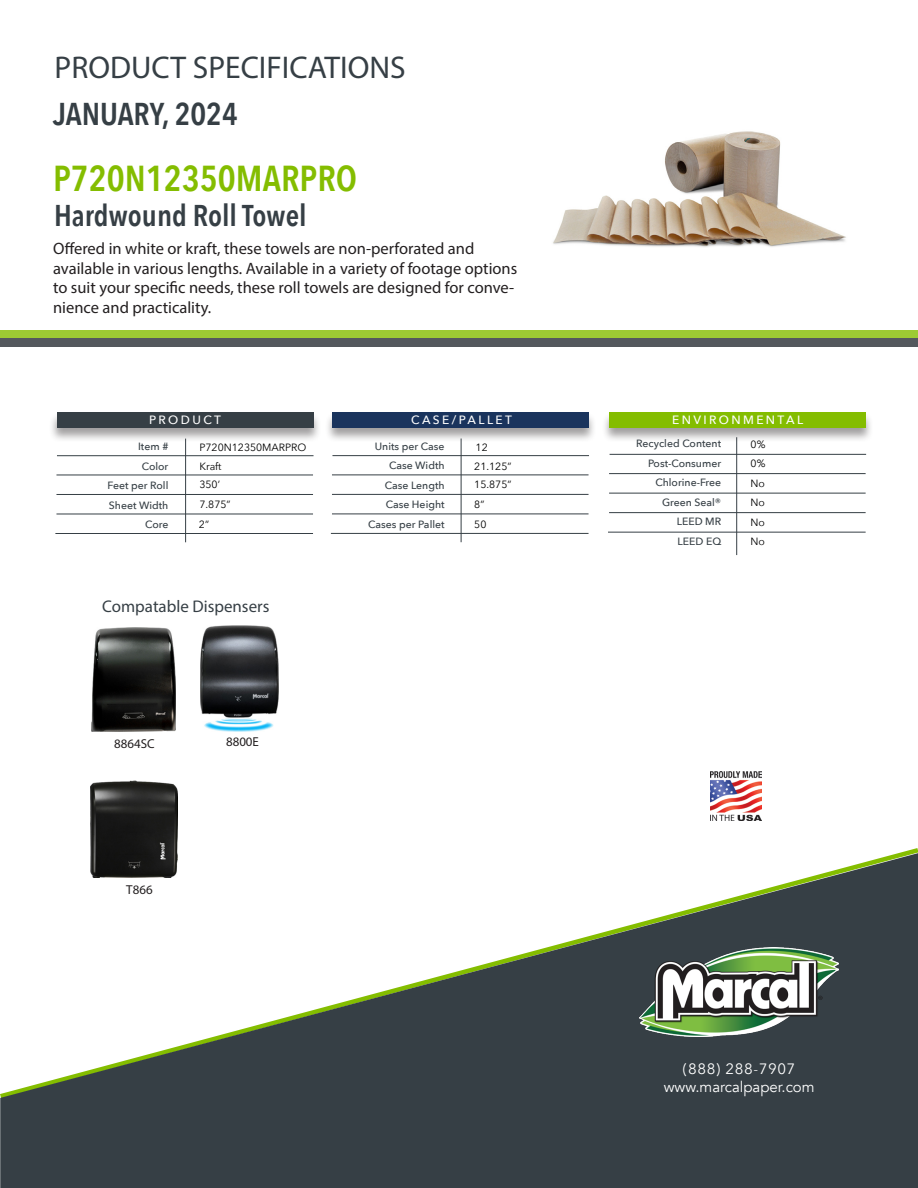
<style>
.page{position:relative;width:918px;height:1188px;background:#fff}
.page>*{position:absolute;margin:0;border:0;box-sizing:border-box;transform-origin:0 0}
.Heading_3_-_left{font:600 36px "Avenir Next Condensed";color:#84bd00}
.Small_body_text-_left{font:31.5px "Myriad Pro";color:#363f45}
.Small_body_text-_left-2{font:600 31.5px "Avenir Next Condensed";color:#363f45}
.Heading_3_-_left-2{font:600 30px "Avenir Next Condensed";color:#363f45}
.t1{font:16.95px "Myriad Pro";color:#363f45}
.t2{font:16.5px/19.8px "Myriad Pro";color:#231f20}
.Small_body_text-_left-3{font:15px "Avenir";color:#fff}
.Small_body_text-_left-4{font:15px "Avenir Next";letter-spacing:.04em;color:#fff}
.t3{font:12.9px "Myriad Pro";color:#231f20}
.t4{font:500 12px "Avenir Next";letter-spacing:.2em;color:#fff}
.t5{font:500 10.5px "Avenir Next";color:#363f45}
.t6{font:10.5px "Avenir Next";color:#000}
</style>
<div class="page">
<img style="left:553px;top:131px;width:293px;height:116px">
<svg style="left:0;top:853px;width:918px;height:335px;fill:#363f45"></svg>
<img style="left:640px;top:948px;width:198px;height:89px">
<div style="left:1px;top:330px;width:917px;height:9px;background:#9dca33"></div>
<div style="left:1px;top:339px;width:917px;height:8px;background:#54585d"></div>
<div style="left:199px;top:459px;width:114px;height:17px;border:1px solid #fff"></div>
<div style="left:49px;top:412px;width:272px;height:30px;background:#231f20;opacity:.43"></div>
<div style="left:57px;top:413px;width:257px;height:15px;background:#363f45"></div>
<hr style="left:185px;top:439px;width:1px;height:103px;background:#363f45">
<hr style="left:57px;top:455px;width:257px;height:1px;background:#363f45">
<hr style="left:56px;top:475px;width:257px;height:1px;background:#363f45">
<hr style="left:56px;top:494px;width:257px;height:1px;background:#363f45">
<hr style="left:56px;top:514px;width:257px;height:1px;background:#363f45">
<hr style="left:55px;top:533px;width:258px;height:1px;background:#363f45">
<div style="left:325px;top:412px;width:272px;height:30px;background:#231f20;opacity:.43"></div>
<div style="left:332px;top:413px;width:257px;height:15px;background:#1a345d"></div>
<hr style="left:332px;top:455px;width:257px;height:1px;background:#363f45">
<hr style="left:332px;top:494px;width:257px;height:1px;background:#363f45">
<hr style="left:331px;top:533px;width:258px;height:1px;background:#363f45">
<hr style="left:461px;top:439px;width:1px;height:103px;background:#363f45">
<hr style="left:332px;top:475px;width:257px;height:1px;background:#363f45">
<hr style="left:332px;top:514px;width:257px;height:1px;background:#363f45">
<hr style="left:736px;top:437px;width:1px;height:118px;background:#363f45">
<hr style="left:610px;top:454px;width:256px;height:1px;background:#363f45">
<hr style="left:609px;top:473px;width:257px;height:1px;background:#363f45">
<hr style="left:609px;top:493px;width:257px;height:1px;background:#363f45">
<hr style="left:609px;top:512px;width:257px;height:1px;background:#363f45">
<hr style="left:608px;top:532px;width:258px;height:1px;background:#363f45">
<img style="left:710px;top:772px;width:51px;height:48px">
<img style="left:92px;top:628px;width:84px;height:103px">
<img style="left:201px;top:626px;width:77px;height:105px">
<img style="left:90px;top:780px;width:87px;height:98px">
<div style="left:601px;top:412px;width:272px;height:30px;background:#231f20;opacity:.43"></div>
<div style="left:609px;top:413px;width:257px;height:15px;background:#84bd00"></div>
<p class="Small_body_text-_left" style="left:55px;top:48px;width:353px">PRODUCT SPECIFICATIONS</p>
<p class="Small_body_text-_left-2" style="left:53px;top:87px;width:186px">JANUARY, 2024</p>
<p class="Heading_3_-_left" style="left:53px;top:147px;width:306px">P720N12350MARPRO</p>
<p class="Heading_3_-_left-2" style="left:54px;top:189px;width:254px">Hardwound Roll Towel</p>
<p class="t2" style="left:53px;top:238px;width:466px">Offered in white or kraft, these towels are non-perforated and available in various lengths. Available in a variety of footage options to suit your specific needs, these roll towels are designed for conve&shy;nience and practicality.</p>
<p class="t4" style="left:149px;top:410px;width:74px">PRODUCT</p>
<p class="t5" style="left:138px;top:438px;width:32px">Item #</p>
<p class="t5" style="left:142px;top:457px;width:28px">Color</p>
<p class="t5" style="left:108px;top:477px;width:62px">Feet per Roll</p>
<p class="t5" style="left:109px;top:496px;width:61px">Sheet Width</p>
<p class="t5" style="left:145px;top:516px;width:25px">Core</p>
<p class="t6" style="left:199px;top:439px;width:109px">P720N12350MARPRO</p>
<p class="t6" style="left:199px;top:458px;width:24px">Kraft</p>
<p class="t6" style="left:199px;top:476px;width:22px">350’</p>
<p class="t6" style="left:199px;top:495px;width:33px">7.875”</p>
<p class="t6" style="left:199px;top:516px;width:12px">2”</p>
<p class="t1" style="left:102px;top:596px;width:169px">Compatable Dispensers</p>
<p class="t3" style="left:114px;top:736px;width:42px">8864SC</p>
<p class="t3" style="left:226px;top:734px;width:34px">8800E</p>
<p class="t3" style="left:126px;top:882px;width:28px">T866</p>
<p class="t4" style="left:411px;top:410px;width:102px">CASE/PALLET</p>
<p class="t6" style="left:476px;top:438px;width:14px">12</p>
<p class="t6" style="left:474px;top:458px;width:39px">21.125”</p>
<p class="t6" style="left:474px;top:476px;width:39px">15.875”</p>
<p class="t6" style="left:474px;top:495px;width:12px">8”</p>
<p class="t6" style="left:474px;top:515px;width:14px">50</p>
<p class="t5" style="left:375px;top:437px;width:71px">Units per Case</p>
<p class="t5" style="left:389px;top:457px;width:57px">Case Width</p>
<p class="t5" style="left:385px;top:476px;width:61px">Case Length</p>
<p class="t5" style="left:386px;top:496px;width:60px">Case Height</p>
<p class="t5" style="left:368px;top:515px;width:78px">Cases per Pallet</p>
<p class="t4" style="left:672px;top:410px;width:133px">ENVIRONMENTAL</p>
<p class="t5" style="left:636px;top:435px;width:86px">Recycled Content</p>
<p class="t5" style="left:648px;top:454px;width:75px">Post-Consumer</p>
<p class="t5" style="left:655px;top:474px;width:67px">Chlorine-Free</p>
<p class="t5" style="left:662px;top:493px;width:61px">Green Seal®</p>
<p class="t5" style="left:677px;top:513px;width:46px">LEED MR</p>
<p class="t5" style="left:677px;top:532px;width:45px">LEED EQ</p>
<p class="t6" style="left:751px;top:435px;width:16px">0%</p>
<p class="t6" style="left:751px;top:455px;width:16px">0%</p>
<p class="t6" style="left:751px;top:474px;width:16px">No</p>
<p class="t6" style="left:751px;top:494px;width:16px">No</p>
<p class="t6" style="left:751px;top:513px;width:16px">No</p>
<p class="t6" style="left:751px;top:533px;width:16px">No</p>
<p class="Small_body_text-_left-4" style="left:683px;top:1056px;width:114px">(888) 288-7907</p>
<p class="Small_body_text-_left-3" style="left:664px;top:1078px;width:152px">www.marcalpaper.com</p>
</div>
